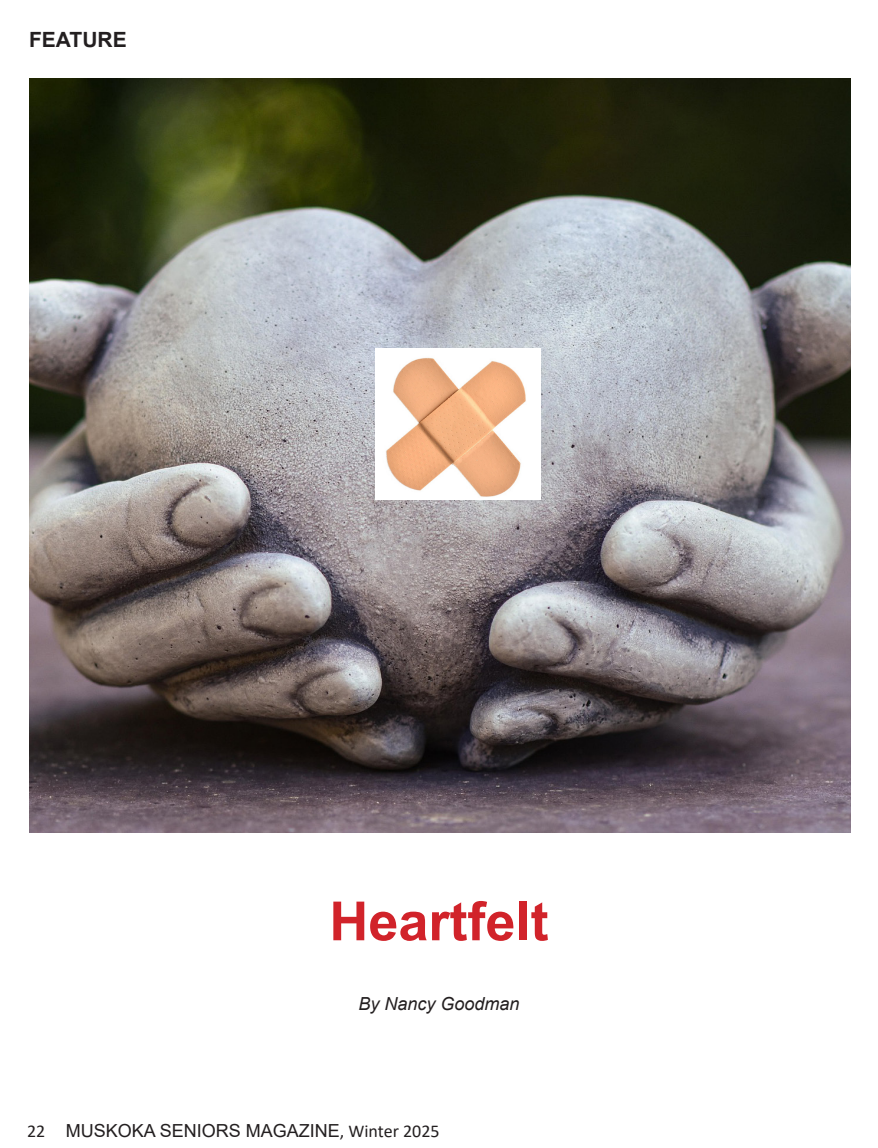
<style>
.page{position:relative;width:878px;height:1148px;background:#fff}
.page>*{position:absolute;margin:0;border:0;box-sizing:border-box;transform-origin:0 0}
.t1{font:700 54px "Arial";color:#d1232a}
.t2{font:700 21px "Arial";color:#231f20}
.t3{font:18px "Arial";color:#231f20}
.t4{font:italic 18px "Arial";color:#231f20}
.s1{font-family:"Calibri"}
</style>
<div class="page">
<img style="left:29px;top:78px;width:821px;height:754px">
<img style="left:376px;top:349px;width:164px;height:151px">
<p class="t2" style="left:29px;top:25px;width:99px">FEATURE</p>
<p class="t1" style="left:329px;top:883px;width:221px">Heartfelt</p>
<p class="t4" style="left:358px;top:992px;width:163px">By Nancy Goodman</p>
<p class="t3" style="left:27px;top:1117px;width:414px"><span class="s1">22</span> MUSKOKA SENIORS MAGAZINE<span class="s1">, Winter 2025</span></p>
</div>
